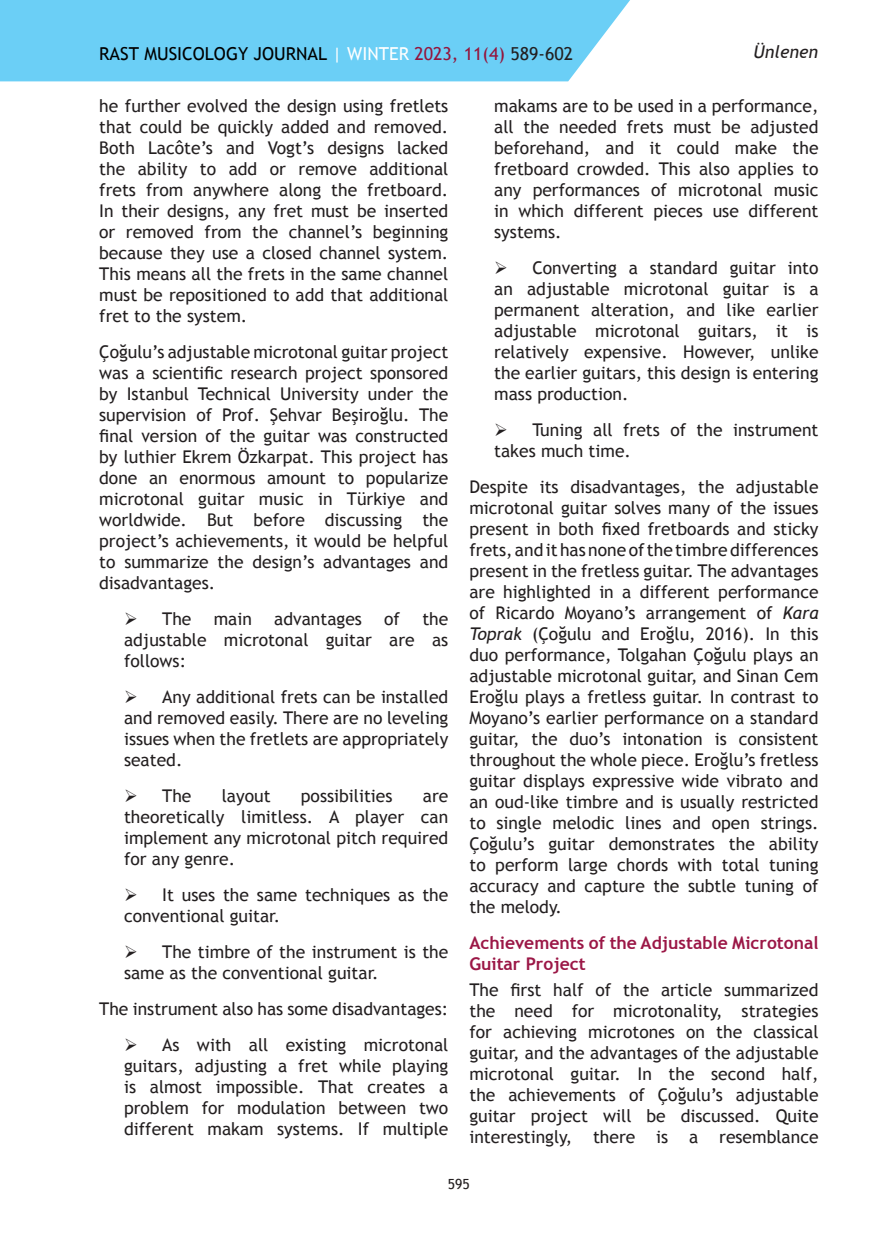
<style>
.page{position:relative;width:893px;height:1241px;background:#fff}
.page>*{position:absolute;margin:0;border:0;box-sizing:border-box;transform-origin:0 0}
.t1{font:17.85px "Trebuchet MS";color:#000}
.Metin_-_Gövde{font:17.5px/21px "Trebuchet MS";color:#231f20;text-align:justify}
.Metin_-_Başlık_2{font:700 17.5px/21px "Trebuchet MS";color:#9b1746}
.t2{font:italic 17.5px "Trebuchet MS";color:#231f20}
.t3{font:14px "Trebuchet MS";color:#231f20}
.s1{color:#fff}
.s2{color:#94163d}
.s3{color:#231f20}
.s4{font-style:italic}
</style>
<div class="page">
<div style="left:0;top:0;width:630px;height:81px;background:#6bcff6"></div>
<p class="t2" style="left:754px;top:41px;width:66px">Ünlenen</p>
<p class="t1" style="left:99px;top:43px;width:475px">RAST MUSICOLOGY JOURNAL <span class="s1">| WINTER</span> <span class="s2">2023, 11(4)</span> <span class="s3">589-602</span></p>
<p class="Metin_-_Gövde" style="left:99px;top:96px;width:351px">he further evolved the design using fretlets that could be quickly added and removed.<br>Both Lacôte’s and Vogt’s designs lacked the ability to add or remove additional frets from anywhere along the fretboard.<br>In their designs, any fret must be inserted or removed from the channel’s beginning because they use a closed channel system.<br>This means all the frets in the same channel must be repositioned to add that additional fret to the system.</p>
<p class="Metin_-_Gövde" style="left:99px;top:342px;width:351px">Çoğulu’s adjustable microtonal guitar project was a scientific research project sponsored by Istanbul Technical University under the supervision of Prof. Şehvar Beşiroğlu. The final version of the guitar was constructed by luthier Ekrem Özkarpat. This project has done an enormous amount to popularize microtonal guitar music in Türkiye and worldwide. But before discussing the project’s achievements, it would be helpful to summarize the design’s advantages and disadvantages.</p>
<p class="Metin_-_Gövde" style="left:162px;top:608px;width:31px">The</p>
<p class="Metin_-_Gövde" style="left:214px;top:608px;width:40px">main</p>
<p class="Metin_-_Gövde" style="left:274px;top:608px;width:89px">advantages</p>
<p class="Metin_-_Gövde" style="left:384px;top:608px;width:17px">of</p>
<p class="Metin_-_Gövde" style="left:494px;top:96px;width:326px">makams are to be used in a performance, all the needed frets must be adjusted beforehand, and it could make the fretboard crowded. This also applies to any performances of microtonal music in which different pieces use different systems.</p>
<p class="Metin_-_Gövde" style="left:494px;top:258px;width:326px;text-indent:38px">Converting a standard guitar into an adjustable microtonal guitar is a permanent alteration, and like earlier adjustable microtonal guitars, it is relatively expensive. However, unlike the earlier guitars, this design is entering mass production.</p>
<p class="Metin_-_Gövde" style="left:494px;top:419px;width:326px;text-indent:38px">Tuning all frets of the instrument takes much time.</p>
<p class="Metin_-_Gövde" style="left:469px;top:476px;width:351px">Despite its disadvantages, the adjustable microtonal guitar solves many of the issues present in both fixed fretboards and sticky frets, and it has none of the timbre differences present in the fretless guitar. The advantages are highlighted in a different performance of Ricardo Moyano’s arrangement of <span class="s4">Kara Toprak</span> (Çoğulu and Eroğlu, 2016). In this duo performance, Tolgahan Çoğulu plays an adjustable microtonal guitar, and Sinan Cem Eroğlu plays a fretless guitar. In contrast to Moyano’s earlier performance on a standard guitar, the duo’s intonation is consistent throughout the whole piece. Eroğlu’s fretless guitar displays expressive wide vibrato and an oud-like timbre and is usually restricted to single melodic lines and open strings.<br>Çoğulu’s guitar demonstrates the ability to perform large chords with total tuning accuracy and capture the subtle tuning of the melody.</p>
<p class="Metin_-_Başlık_2" style="left:469px;top:932px;width:351px">Achievements of the Adjustable Microtonal<br>Guitar Project</p>
<p class="Metin_-_Gövde" style="left:469px;top:979px;width:351px">The first half of the article summarized the need for microtonality, strategies for achieving microtones on the classical guitar, and the advantages of the adjustable microtonal guitar. In the second half, the achievements of Çoğulu’s adjustable guitar project will be discussed. Quite interestingly, there is a resemblance</p>
<p class="Metin_-_Gövde" style="left:124px;top:608px;width:326px;text-indent:298px">the adjustable microtonal guitar are as follows:</p>
<p class="Metin_-_Gövde" style="left:124px;top:686px;width:326px;text-indent:38px">Any additional frets can be installed and removed easily. There are no leveling issues when the fretlets are appropriately seated.</p>
<p class="Metin_-_Gövde" style="left:162px;top:785px;width:31px">The</p>
<p class="Metin_-_Gövde" style="left:222px;top:785px;width:50px">layout</p>
<p class="Metin_-_Gövde" style="left:301px;top:785px;width:93px">possibilities</p>
<p class="Metin_-_Gövde" style="left:124px;top:785px;width:326px;text-indent:299px">are theoretically limitless. A player can implement any microtonal pitch required for any genre.</p>
<p class="Metin_-_Gövde" style="left:124px;top:884px;width:326px;text-indent:38px">It uses the same techniques as the conventional guitar.</p>
<p class="Metin_-_Gövde" style="left:124px;top:941px;width:326px;text-indent:38px">The timbre of the instrument is the same as the conventional guitar.</p>
<p class="Metin_-_Gövde" style="left:99px;top:998px;width:351px">The instrument also has some disadvantages:</p>
<p class="Metin_-_Gövde" style="left:124px;top:1034px;width:326px;text-indent:38px">As with all existing microtonal guitars, adjusting a fret while playing is almost impossible. That creates a problem for modulation between two different makam systems. If multiple</p>
<p class="t3" style="left:448px;top:1175px;width:24px">595</p>
</div>
